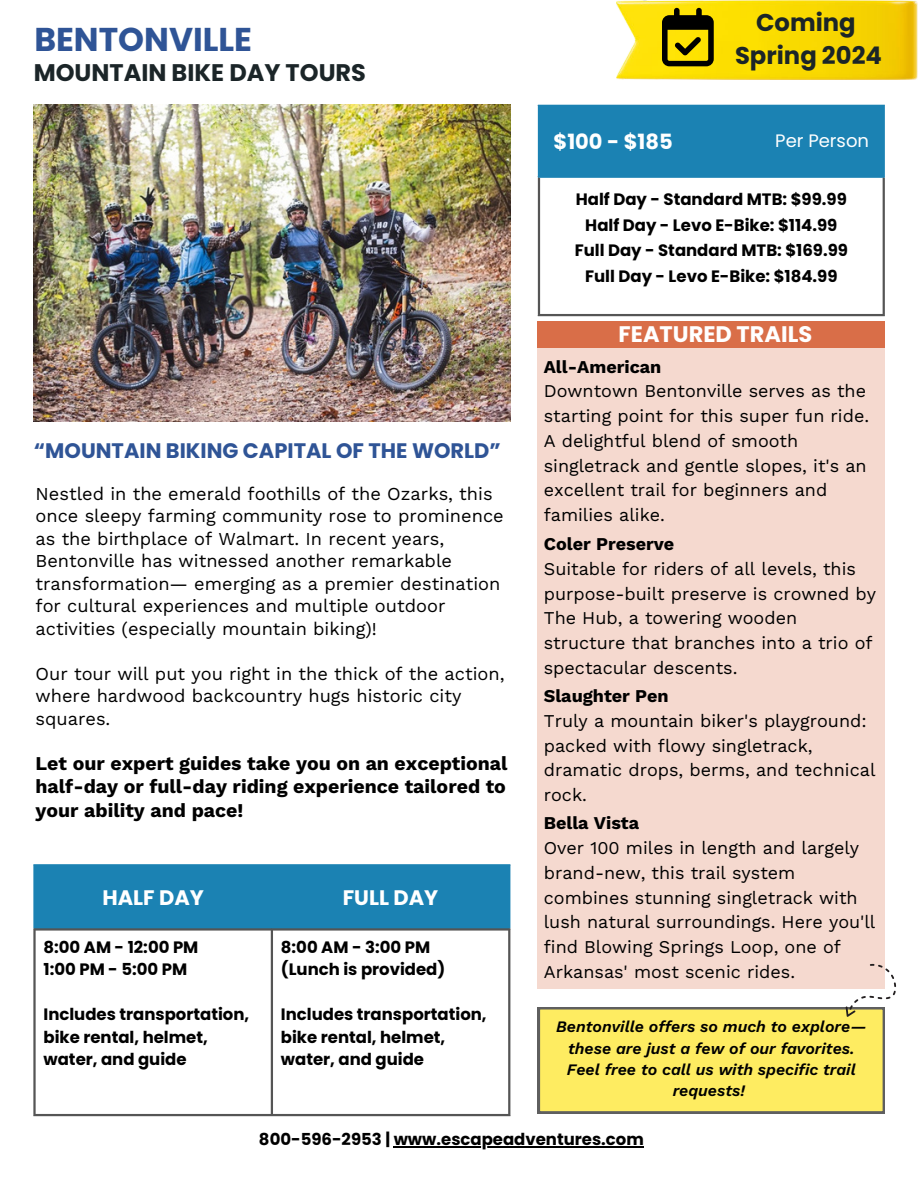
<style>
.page{position:relative;width:918px;height:1188px;background:#fff}
.page>*{position:absolute;margin:0;border:0;box-sizing:border-box;transform-origin:0 0}
.t1{font:700 33px "Poppins";color:#2f5496}
.t2{font:700 24.3px/33px "Poppins";color:#1b2528;text-align:center}
.t3{font:700 24px "Poppins";color:#1b2528}
.t4{font:700 22.5px "Poppins";color:#fff}
.t5{font:700 21px "Poppins";color:#2f5496}
.t6{font:700 21px "Poppins";color:#fff}
.t7{font:700 19.5px/23.5px "Work Sans";color:#000;text-align:justify}
.t8{font:18.15px/22.5px "Work Sans";color:#000}
.t9{font:18px/24.8px "Work Sans";color:#000}
.t10{font:700 18px "Work Sans";color:#000}
.t11{font:18px "Poppins";color:#fff}
.t12{font:700 16.5px/22.5px "Poppins";color:#000}
.t13{font:italic 600 15.9px/21.3px "Work Sans";color:#000;text-align:center}
</style>
<div class="page">
<div style="left:538px;top:344px;width:347px;height:645px;background:#f5d9cf"></div>
<div style="left:538px;top:322px;width:347px;height:26px;background:#d96e48"></div>
<div style="left:36px;top:866px;width:472px;height:62px;background:#1b82b3"></div>
<hr style="left:33px;top:866px;width:3px;height:62px;background:#1b82b3">
<hr style="left:271px;top:866px;width:2px;height:62px;background:#1b82b3">
<hr style="left:508px;top:866px;width:2px;height:62px;background:#1b82b3">
<hr style="left:33px;top:864px;width:477px;height:2px;background:#1b82b3">
<hr style="left:33px;top:931px;width:3px;height:183px;background:#555">
<hr style="left:271px;top:931px;width:2px;height:183px;background:#555">
<hr style="left:508px;top:931px;width:2px;height:183px;background:#555">
<hr style="left:33px;top:928px;width:477px;height:3px;background:#555">
<hr style="left:33px;top:1114px;width:477px;height:2px;background:#555">
<div style="left:540px;top:107px;width:343px;height:69px;background:#1b82b3"></div>
<hr style="left:538px;top:107px;width:2px;height:69px;background:#1b82b3">
<hr style="left:710px;top:107px;width:2px;height:69px;background:#1b82b3">
<hr style="left:883px;top:107px;width:2px;height:69px;background:#1b82b3">
<hr style="left:538px;top:105px;width:347px;height:2px;background:#1b82b3">
<hr style="left:538px;top:176px;width:347px;height:2px;background:#1b82b3">
<hr style="left:538px;top:178px;width:2px;height:136px;background:#555">
<hr style="left:883px;top:178px;width:2px;height:136px;background:#555">
<hr style="left:538px;top:314px;width:347px;height:2px;background:#555">
<img style="left:33px;top:105px;width:477px;height:317px">
<img style="left:617px;top:0;width:301px;height:80px">
<svg style="left:662px;top:8px;width:52px;height:58px"></svg>
<svg style="left:538px;top:964px;width:358px;height:149px"></svg>
<hr style="left:394px;top:1147px;width:250px;height:1px;background:#000">
<h1 class="t1" style="left:34px;top:20px;width:219px">BENTONVILLE</h1>
<h3 class="t3" style="left:34px;top:59px;width:334px">MOUNTAIN BIKE DAY TOURS</h3>
<p class="t5" style="left:34px;top:439px;width:469px">“MOUNTAIN BIKING CAPITAL OF THE WORLD”</p>
<p class="t8" style="left:36px;top:481px;width:470px">Nestled in the emerald foothills of the Ozarks, this once sleepy farming community rose to prominence as the birthplace of Walmart. In recent years, Bentonville has witnessed another remarkable transformation— emerging as a premier destination for cultural experiences and multiple outdoor activities (especially mountain biking)!</p>
<p class="t8" style="left:36px;top:661px;width:471px">Our tour will put you right in the thick of the action, where hardwood backcountry hugs historic city squares.</p>
<p class="t7" style="left:36px;top:750px;width:474px">Let our expert guides take you on an exceptional half-day or full-day riding experience tailored to your ability and pace!</p>
<p class="t6" style="left:102px;top:885px;width:103px">HALF DAY</p>
<p class="t6" style="left:343px;top:885px;width:97px">FULL DAY</p>
<p class="t12" style="left:44px;top:936px;width:156px">8:00 AM - 12:00 PM<br>1:00 PM - 5:00 PM</p>
<p class="t12" style="left:44px;top:1003px;width:207px">Includes transportation, bike rental, helmet, water, and guide</p>
<p class="t12" style="left:281px;top:936px;width:166px">8:00 AM - 3:00 PM (Lunch is provided)</p>
<p class="t12" style="left:281px;top:1003px;width:207px">Includes transportation, bike rental, helmet, water, and guide</p>
<h2 class="t2" style="left:735px;top:6px;width:148px">Coming<br>Spring 2024</h2>
<p class="t6" style="left:554px;top:129px;width:121px">$100 - $185</p>
<p class="t11" style="left:775px;top:131px;width:95px">Per Person</p>
<p class="t12" style="left:575px;top:186px;width:275px;line-height:25.8px;text-align:center">Half Day - Standard MTB: $99.99<br>Half Day - Levo E-Bike: $114.99<br>Full Day - Standard MTB: $169.99<br>Full Day - Levo E-Bike: $184.99</p>
<p class="t4" style="left:619px;top:321px;width:195px">FEATURED TRAILS</p>
<p class="t10" style="left:544px;top:353px;width:119px">All-American</p>
<p class="t9" style="left:544px;top:378px;width:327px">Downtown Bentonville serves as the starting point for this super fun ride.<br>A delightful blend of smooth singletrack and gentle slopes, it's an excellent trail for beginners and families alike.</p>
<p class="t10" style="left:544px;top:530px;width:132px">Coler Preserve</p>
<p class="t9" style="left:544px;top:556px;width:334px">Suitable for riders of all levels, this purpose-built preserve is crowned by<br>The Hub, a towering wooden structure that branches into a trio of spectacular descents.</p>
<p class="t10" style="left:544px;top:682px;width:126px">Slaughter Pen</p>
<p class="t9" style="left:544px;top:708px;width:333px">Truly a mountain biker's playground: packed with flowy singletrack, dramatic drops, berms, and technical rock.</p>
<p class="t10" style="left:544px;top:810px;width:97px">Bella Vista</p>
<p class="t9" style="left:544px;top:835px;width:333px">Over 100 miles in length and largely brand-new, this trail system combines stunning singletrack with lush natural surroundings. Here you'll find Blowing Springs Loop, one of Arkansas' most scenic rides.</p>
<p class="t13" style="left:556px;top:1015px;width:312px">Bentonville offers so much to explore— these are just a few of our favorites.<br>Feel free to call us with specific trail requests!</p>
<p class="t12" style="left:259px;top:1129px;width:386px">800-596-2953 | www.escapeadventures.com</p>
</div>
